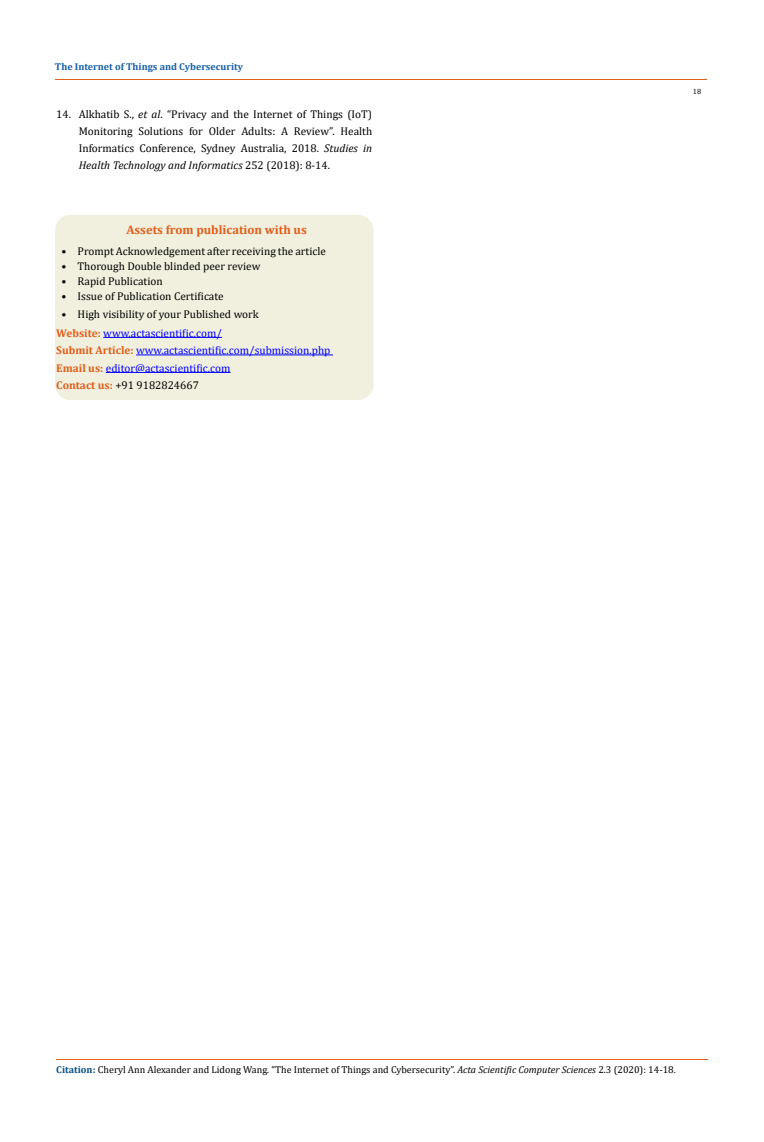
<style>
.page{position:relative;width:764px;height:1142px;background:#fff}
.page>*{position:absolute;margin:0;border:0;box-sizing:border-box;transform-origin:0 0}
.t1{font:700 12.5px "Cambria";color:#e05d1a}
.t2{font:11.25px/16.9px "Cambria";color:#000;text-align:justify}
.t3{font:11.25px/17.5px "Cambria";color:#00f}
.t4{font:10px "Cambria";color:#000}
.t5{font:700 10px "Cambria";color:#1560a6}
.t6{font:7.5px "Cambria";color:#000}
.s1{font-style:italic}
.s2{font-weight:700;color:#e05d1a}
.s3{color:#000}
.s4{font-weight:700;color:#035089}
</style>
<div class="page">
<hr style="left:55px;top:79px;width:651px;height:1px;background:#e05d1a">
<div style="left:56px;top:215px;width:317px;height:184px;background:#f1f0de;border-radius:15px"></div>
<div style="left:55px;top:215px;width:318px;height:185px;border:1px solid #f1f0de;border-radius:15px"></div>
<hr style="left:103px;top:337px;width:119px;height:1px;background:#00f">
<hr style="left:136px;top:354px;width:197px;height:1px;background:#00f">
<hr style="left:106px;top:372px;width:124px;height:1px;background:#00f">
<hr style="left:56px;top:1059px;width:651px;height:1px;background:#e05d1a">
<p class="t5" style="left:55px;top:60px;width:190px">The Internet of Things and Cybersecurity</p>
<p class="t2" style="left:79px;top:106px;width:295px;text-indent:-22px">14. Alkhatib S., <span class="s1">et al</span>. “Privacy and the Internet of Things (IoT)<br>Monitoring Solutions for Older Adults: A Review”. Health Informatics Conference, Sydney Australia, 2018. <span class="s1">Studies in Health Technology and Informatics</span> 252 (2018): 8-14.</p>
<p class="t1" style="left:126px;top:221px;width:182px">Assets from publication with us</p>
<p class="t2" style="left:61px;top:243px;width:266px">• Prompt Acknowledgement after receiving the article</p>
<p class="t2" style="left:61px;top:258px;width:201px">• Thorough Double blinded peer review</p>
<p class="t2" style="left:61px;top:273px;width:103px">• Rapid Publication</p>
<p class="t2" style="left:61px;top:288px;width:164px">• Issue of Publication Certificate</p>
<p class="t2" style="left:61px;top:305px;width:199px">• High visibility of your Published work</p>
<p class="t3" style="left:56px;top:324px;width:276px"><span class="s2">Website:</span> www.actascientific.com/<br><span class="s2">Submit Article:</span> www.actascientific.com/submission.php <span class="s2">Email us:</span> editor@actascientific.com<br><span class="s2">Contact us:</span> <span class="s3">+91 9182824667</span></p>
<p class="t6" style="left:693px;top:87px;width:10px">18</p>
<p class="t4" style="left:56px;top:1063px;width:621px"><span class="s4">Citation:</span> Cheryl Ann Alexander and Lidong Wang<span class="s1">.</span> “The Internet of Things and Cybersecurity”. <span class="s1">Acta Scientific Computer Sciences</span> 2.3 (2020): 14-18.</p>
</div>
